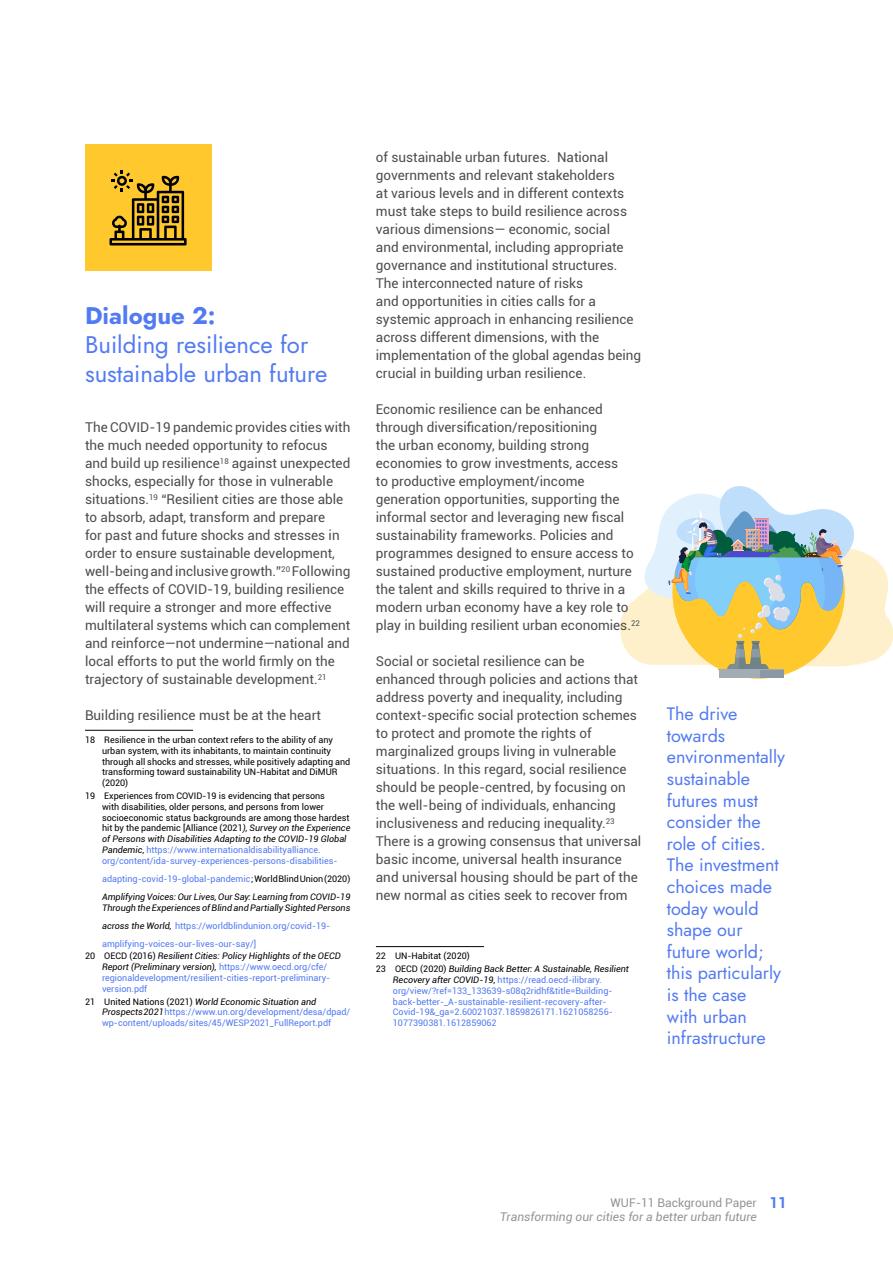
<style>
.page{position:relative;width:893px;height:1263px;background:#fff}
.page>*{position:absolute;margin:0;border:0;box-sizing:border-box;transform-origin:0 0}
.t1{font:24px/28.8px "Jost";color:#527af2}
.t2{font:18px/21.6px "Jost";color:#527af2}
.t3{font:13.5px/18px "Roboto";color:#4d4d4f}
.t4{font:italic 12px/14.4px "Roboto";color:#939598}
.t5{font:9px/10.8px "Roboto";color:#527af2}
.t6{font:9px/10.8px "Roboto";color:#000}
.t7{font:italic 9px/18px "Roboto";color:#000}
.s1{font-style:italic}
.s2{color:#527af2}
.s3{font-style:normal;color:#527af2}
.s4{font-style:normal}
.s5{font-style:italic;color:#000}
.s6{color:#000}
.s7{font-weight:700;font-style:normal;font-size:15px;color:#527af2}
</style>
<div class="page">
<svg style="left:620px;top:486px;width:273px;height:193px"></svg>
<div style="left:85px;top:145px;width:126px;height:126px;background:#ffc92e"></div>
<hr style="left:85px;top:730px;width:108px;height:1px;background:#000">
<hr style="left:376px;top:946px;width:108px;height:1px;background:#000">
<svg style="left:109px;top:170px;width:78px;height:75px"></svg>
<h1 class="t1" style="left:85px;top:301px;width:244px">Dialogue 2:<br>Building resilience for sustainable urban future</h1>
<p class="t3" style="left:85px;top:418px;width:267px">The COVID-19 pandemic provides cities with the much needed opportunity to refocus and build up resilience<sup>18</sup> against unexpected shocks, especially for those in vulnerable situations.<sup>19</sup> “Resilient cities are those able to absorb, adapt, transform and prepare<br>for past and future shocks and stresses in order to ensure sustainable development, well-being and inclusive growth.”<sup>20</sup> Following the effects of COVID-19, building resilience will require a stronger and more effective multilateral systems which can complement and reinforce—not undermine—national and local efforts to put the world firmly on the trajectory of sustainable development.<sup>21</sup></p>
<p class="t3" style="left:85px;top:706px;width:238px">Building resilience must be at the heart</p>
<p class="t6" style="left:102px;top:734px;width:250px;text-indent:-17px">18 Resilience in the urban context refers to the ability of any urban system, with its inhabitants, to maintain continuity through all shocks and stresses, while positively adapting and transforming toward sustainability UN-Habitat and DiMUR (2020)</p>
<p class="t6" style="left:102px;top:790px;width:250px;text-indent:-17px">19 Experiences from COVID-19 is evidencing that persons<br>with disabilities, older persons, and persons from lower socioeconomic status backgrounds are among those hardest hit by the pandemic [Alliance (2021<span class="s1">), Survey on the Experience of Persons with Disabilities Adapting to the COVID-19 Global Pandemic</span>, <span class="s2">https://www.internationaldisabilityalliance. org/content/ida-survey-experiences-persons-disabilities-</span></p>
<p class="t7" style="left:102px;top:869px;width:250px"><span class="s3">adapting-covid-19-global-pandemic</span> <span class="s4">;World Blind Union (2020)<br></span>Amplifying Voices: Our Lives, Our Say: Learning from COVID-19</p>
<p class="t5" style="left:102px;top:898px;width:250px;line-height:18px"><span class="s5">Through the Experiences of Blind and Partially Sighted Persons across the World,</span> https://worldblindunion.org/covid-19- amplifying-voices-our-lives-our-say/]</p>
<p class="t5" style="left:102px;top:950px;width:240px;text-indent:-17px"><span class="s6">20 OECD (2016)</span> <span class="s5">Resilient Cities: Policy Highlights of the OECD Report (Preliminary version),</span> https://www.oecd.org/cfe/ regionaldevelopment/resilient-cities-report-preliminary&shy;version.pdf</p>
<p class="t5" style="left:102px;top:995px;width:250px;text-indent:-17px"><span class="s6">21 United Nations (2021)</span> <span class="s5">World Economic Situation and<br>Prospects 2021</span> https://www.un.org/development/desa/dpad/ wp-content/uploads/sites/45/WESP2021_FullReport.pdf</p>
<p class="t3" style="left:376px;top:148px;width:267px">of sustainable urban futures. National governments and relevant stakeholders<br>at various levels and in different contexts must take steps to build resilience across various dimensions— economic, social<br>and environmental, including appropriate governance and institutional structures.<br>The interconnected nature of risks<br>and opportunities in cities calls for a systemic approach in enhancing resilience across different dimensions, with the implementation of the global agendas being crucial in building urban resilience.</p>
<p class="t3" style="left:376px;top:400px;width:265px">Economic resilience can be enhanced through diversification/repositioning<br>the urban economy, building strong economies to grow investments, access<br>to productive employment/income generation opportunities, supporting the informal sector and leveraging new fiscal sustainability frameworks. Policies and programmes designed to ensure access to sustained productive employment, nurture the talent and skills required to thrive in a modern urban economy have a key role to play in building resilient urban economies.<sup>22</sup></p>
<p class="t3" style="left:376px;top:652px;width:267px">Social or societal resilience can be enhanced through policies and actions that address poverty and inequality, including context-specific social protection schemes to protect and promote the rights of marginalized groups living in vulnerable situations. In this regard, social resilience should be people-centred, by focusing on the well-being of individuals, enhancing inclusiveness and reducing inequality.<sup>23<br></sup>There is a growing consensus that universal basic income, universal health insurance and universal housing should be part of the new normal as cities seek to recover from</p>
<p class="t7" style="left:376px;top:949px;width:255px;line-height:12.8px"><span class="s4">22 UN-Habitat (2020)<br>23 OECD (2020)</span> Building Back Better: A Sustainable, Resilient</p>
<p class="t5" style="left:393px;top:974px;width:221px"><span class="s5">Recovery after COVID-19</span><span class="s6">,</span> https://read.oecd-ilibrary. org/view/?ref=133_133639-s08q2ridhf&amp;title=Building&shy;back-better-_A-sustainable-resilient-recovery-after-Covid-19&amp;_ga=2.60021037.1859826171.1621058256- 1077390381.1612859062</p>
<h2 class="t2" style="left:667px;top:703px;width:120px">The drive towards environmentally sustainable futures must consider the role of cities.<br>The investment choices made today would shape our future world; this particularly is the case<br>with urban infrastructure</h2>
<p class="t4" style="left:500px;top:1194px;width:288px;text-indent:111px"><span class="s4">WUF-11 Background Paper</span> <span class="s7">11<br></span>Transforming our cities for a better urban future</p>
</div>
